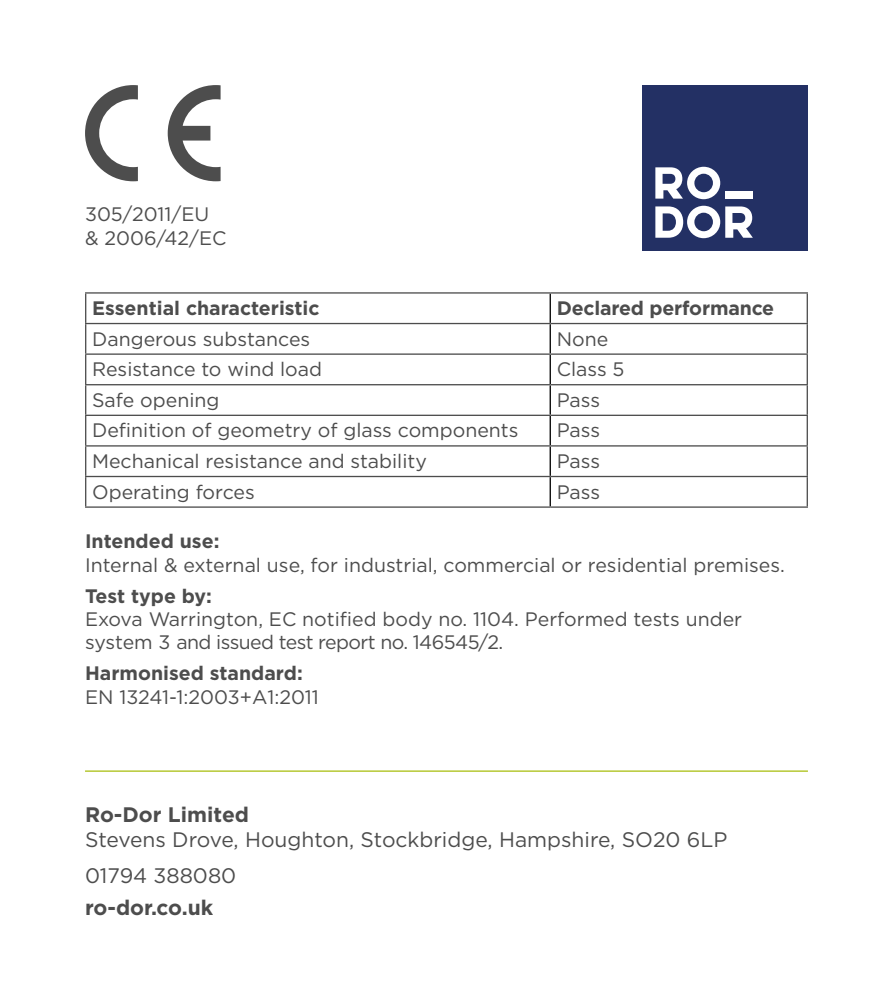
<style>
.page{position:relative;width:893px;height:1004px;background:#fff}
.page>*{position:absolute;margin:0;border:0;box-sizing:border-box;transform-origin:0 0}
.t1{font:21px/36px "Gotham";color:#4d4d4d}
.t2{font:700 21px "Gotham";color:#4d4d4d}
.t3{font:19.5px/23.4px "Gotham";color:#4d4d4d}
.t4{font:700 19.5px "Gotham";color:#4d4d4d}
</style>
<div class="page">
<svg style="left:85px;top:85px;width:53px;height:96px"></svg>
<svg style="left:168px;top:85px;width:53px;height:96px"></svg>
<hr style="left:550px;top:293px;width:1px;height:30px;background:#000">
<svg style="left:550px;top:324px;width:1px;height:121px"></svg>
<hr style="left:550px;top:446px;width:1px;height:30px;background:#000">
<svg style="left:550px;top:477px;width:1px;height:29px"></svg>
<hr style="left:85px;top:292px;width:465px;height:1px;background:#4d4d4d">
<hr style="left:85px;top:293px;width:1px;height:30px;background:#4d4d4d">
<hr style="left:550px;top:292px;width:258px;height:1px;background:#4d4d4d">
<hr style="left:807px;top:293px;width:1px;height:30px;background:#4d4d4d">
<hr style="left:85px;top:323px;width:465px;height:1px;background:#4d4d4d">
<hr style="left:550px;top:323px;width:258px;height:1px;background:#4d4d4d">
<hr style="left:85px;top:353px;width:465px;height:2px;background:#4d4d4d">
<hr style="left:550px;top:353px;width:258px;height:2px;background:#4d4d4d">
<hr style="left:85px;top:384px;width:465px;height:1px;background:#4d4d4d">
<hr style="left:550px;top:384px;width:258px;height:1px;background:#4d4d4d">
<hr style="left:85px;top:414px;width:465px;height:2px;background:#4d4d4d">
<svg style="left:85px;top:324px;width:1px;height:121px"></svg>
<hr style="left:550px;top:414px;width:258px;height:2px;background:#4d4d4d">
<svg style="left:807px;top:324px;width:1px;height:121px"></svg>
<hr style="left:85px;top:445px;width:465px;height:1px;background:#4d4d4d">
<hr style="left:85px;top:446px;width:1px;height:30px;background:#4d4d4d">
<hr style="left:550px;top:445px;width:258px;height:1px;background:#4d4d4d">
<hr style="left:807px;top:446px;width:1px;height:30px;background:#4d4d4d">
<hr style="left:85px;top:476px;width:465px;height:1px;background:#4d4d4d">
<svg style="left:85px;top:477px;width:1px;height:29px"></svg>
<hr style="left:550px;top:476px;width:258px;height:1px;background:#4d4d4d">
<svg style="left:807px;top:477px;width:1px;height:29px"></svg>
<hr style="left:85px;top:506px;width:465px;height:1px;background:#4d4d4d">
<hr style="left:550px;top:506px;width:258px;height:1px;background:#4d4d4d">
<hr style="left:85px;top:770px;width:723px;height:1px;background:#b6c834">
<div style="left:642px;top:85px;width:166px;height:166px;background:#233064"></div>
<svg style="left:655px;top:166px;width:98px;height:73px"></svg>
<p class="t3" style="left:85px;top:202px;width:143px">305/2011/EU &amp; 2006/42/EC</p>
<p class="t4" style="left:92px;top:295px;width:229px">Essential characteristic</p>
<p class="t4" style="left:557px;top:295px;width:219px">Declared performance</p>
<p class="t3" style="left:92px;top:326px;width:220px">Dangerous substances</p>
<p class="t3" style="left:557px;top:326px;width:53px">None</p>
<p class="t3" style="left:92px;top:357px;width:231px">Resistance to wind load</p>
<p class="t3" style="left:557px;top:357px;width:69px">Class 5</p>
<p class="t3" style="left:92px;top:388px;width:129px">Safe opening</p>
<p class="t3" style="left:557px;top:388px;width:45px">Pass</p>
<p class="t3" style="left:92px;top:418px;width:428px">Definition of geometry of glass components</p>
<p class="t3" style="left:557px;top:418px;width:45px">Pass</p>
<p class="t3" style="left:92px;top:449px;width:336px">Mechanical resistance and stability</p>
<p class="t3" style="left:557px;top:449px;width:45px">Pass</p>
<p class="t3" style="left:92px;top:479px;width:164px">Operating forces</p>
<p class="t3" style="left:557px;top:479px;width:45px">Pass</p>
<p class="t4" style="left:85px;top:528px;width:136px">Intended use:</p>
<p class="t3" style="left:85px;top:552px;width:701px">Internal &amp; external use, for industrial, commercial or residential premises.</p>
<p class="t4" style="left:85px;top:582px;width:128px">Test type by:</p>
<p class="t3" style="left:85px;top:607px;width:659px">Exova Warrington, EC notified body no. 1104. Performed tests under system 3 and issued test report no. 146545/2.</p>
<p class="t4" style="left:85px;top:660px;width:219px">Harmonised standard:</p>
<p class="t3" style="left:85px;top:684px;width:235px">EN 13241-1:2003+A1:2011</p>
<p class="t2" style="left:85px;top:800px;width:166px">Ro-Dor Limited</p>
<p class="t1" style="left:85px;top:821px;width:644px">Stevens Drove, Houghton, Stockbridge, Hampshire, SO20 6LP<br>01794 388080</p>
<p class="t2" style="left:85px;top:893px;width:130px">ro-dor.co.uk</p>
</div>
